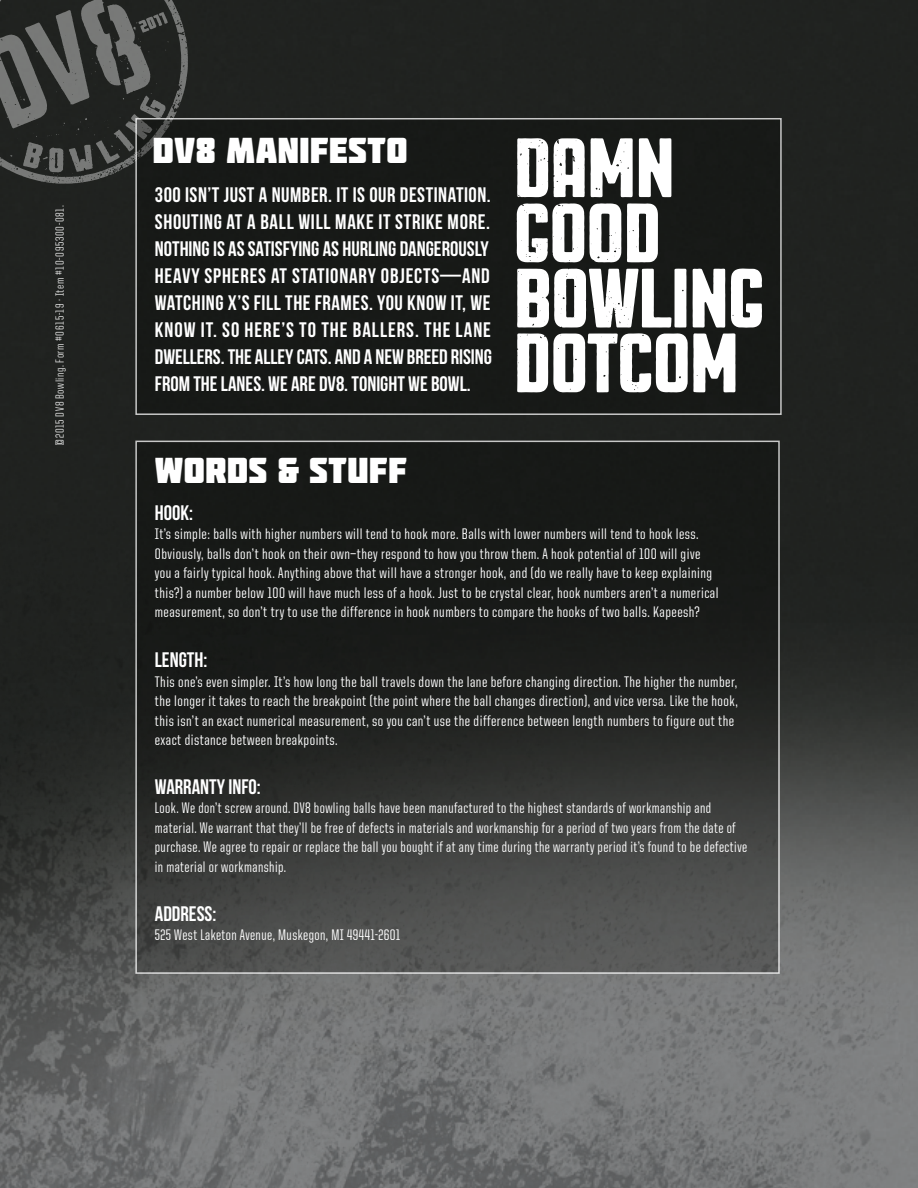
<style>
.page{position:relative;width:918px;height:1188px;background:#202220}
.page>*{position:absolute;margin:0;border:0;box-sizing:border-box;transform-origin:0 0}
.t1{font:36px "Molot";letter-spacing:.01em;color:#fff}
.DV8_Ball_Chart_Heade{font:21px/27px "Bebas Neue";letter-spacing:.01em;color:#fff}
.DV8_Ball_Chart_Heade-2{font:500 15.3px/19.5px "United Sans Cond";letter-spacing:.03em;color:#fff}
.DV8_Ball_Chart_Heade-3{font:500 15.3px/19.5px "United Sans Cond";letter-spacing:.03em;color:#fff;scale:.95 1}
.t2{font:500 12px "United Sans Cond";letter-spacing:.055em;color:#fff}
</style>
<div class="page">
<img style="left:0;top:518px;width:903px;height:670px">
<svg style="left:0;top:0;width:188px;height:184px;background:#404240"></svg>
<div style="left:135px;top:118px;width:647px;height:297px;background:#171917"></div>
<svg style="left:517px;top:138px;width:116px;height:59px"></svg>
<svg style="left:639px;top:138px;width:33px;height:59px"></svg>
<svg style="left:517px;top:203px;width:141px;height:59px"></svg>
<svg style="left:517px;top:268px;width:245px;height:125px"></svg>
<svg style="left:138px;top:444px;width:639px;height:527px;background:#2a2b2a"></svg>
<div style="left:135px;top:441px;width:645px;height:533px;border:2px solid #fff"></div>
<p class="t2" style="left:54px;top:446px;width:242px;rotate:-90deg">©2015 DV8 Bowling. Form #0615-19 · Item #10-095300-081.</p>
<p class="t1" style="left:152px;top:129px;width:257px">DV8 MANIFESTO</p>
<p class="DV8_Ball_Chart_Heade" style="left:155px;top:181px;width:339px">300 ISN’T JUST A NUMBER. IT IS OUR DESTINATION.<br>SHOUTING AT A BALL WILL MAKE IT STRIKE MORE.<br>NOTHING IS AS SATISFYING AS HURLING DANGEROUSLY HEAVY SPHERES AT STATIONARY OBJECTS—AND WATCHING X’S FILL THE FRAMES. YOU KNOW IT, WE KNOW IT. SO HERE’S TO THE BALLERS. THE LANE DWELLERS. THE ALLEY CATS. AND A NEW BREED RISING FROM THE LANES. WE ARE DV8. TONIGHT WE BOWL.</p>
<p class="t1" style="left:155px;top:449px;width:253px">WORDS &amp; STUFF</p>
<p class="DV8_Ball_Chart_Heade" style="left:155px;top:499px;width:40px">HOOK:</p>
<p class="DV8_Ball_Chart_Heade-2" style="left:155px;top:524px;width:565px">It’s simple: balls with higher numbers will tend to hook more. Balls with lower numbers will tend to hook less.<br>Obviously, balls don’t hook on their own—they respond to how you throw them. A hook potential of 100 will give you a fairly typical hook. Anything above that will have a stronger hook, and (do we really have to keep explaining this?) a number below 100 will have much less of a hook. Just to be crystal clear, hook numbers aren’t a numerical measurement, so don’t try to use the difference in hook numbers to compare the hooks of two balls. Kapeesh?</p>
<p class="DV8_Ball_Chart_Heade" style="left:155px;top:646px;width:54px">LENGTH:</p>
<p class="DV8_Ball_Chart_Heade-2" style="left:155px;top:672px;width:585px">This one’s even simpler. It’s how long the ball travels down the lane before changing direction. The higher the number, the longer it takes to reach the breakpoint (the point where the ball changes direction), and vice versa. Like the hook, this isn’t an exact numerical measurement, so you can’t use the difference between length numbers to figure out the exact distance between breakpoints.</p>
<p class="DV8_Ball_Chart_Heade" style="left:155px;top:773px;width:107px">WARRANTY INFO:</p>
<p class="DV8_Ball_Chart_Heade-3" style="left:155px;top:798px;width:625px">Look. We don’t screw around. DV8 bowling balls have been manufactured to the highest standards of workmanship and material. We warrant that they’ll be free of defects in materials and workmanship for a period of two years from the date of purchase. We agree to repair or replace the ball you bought if at any time during the warranty period it’s found to be defective in material or workmanship.</p>
<p class="DV8_Ball_Chart_Heade" style="left:155px;top:900px;width:63px">ADDRESS:</p>
<p class="DV8_Ball_Chart_Heade-3" style="left:155px;top:925px;width:260px">525 West Laketon Avenue, Muskegon, MI 49441-2601</p>
</div>
